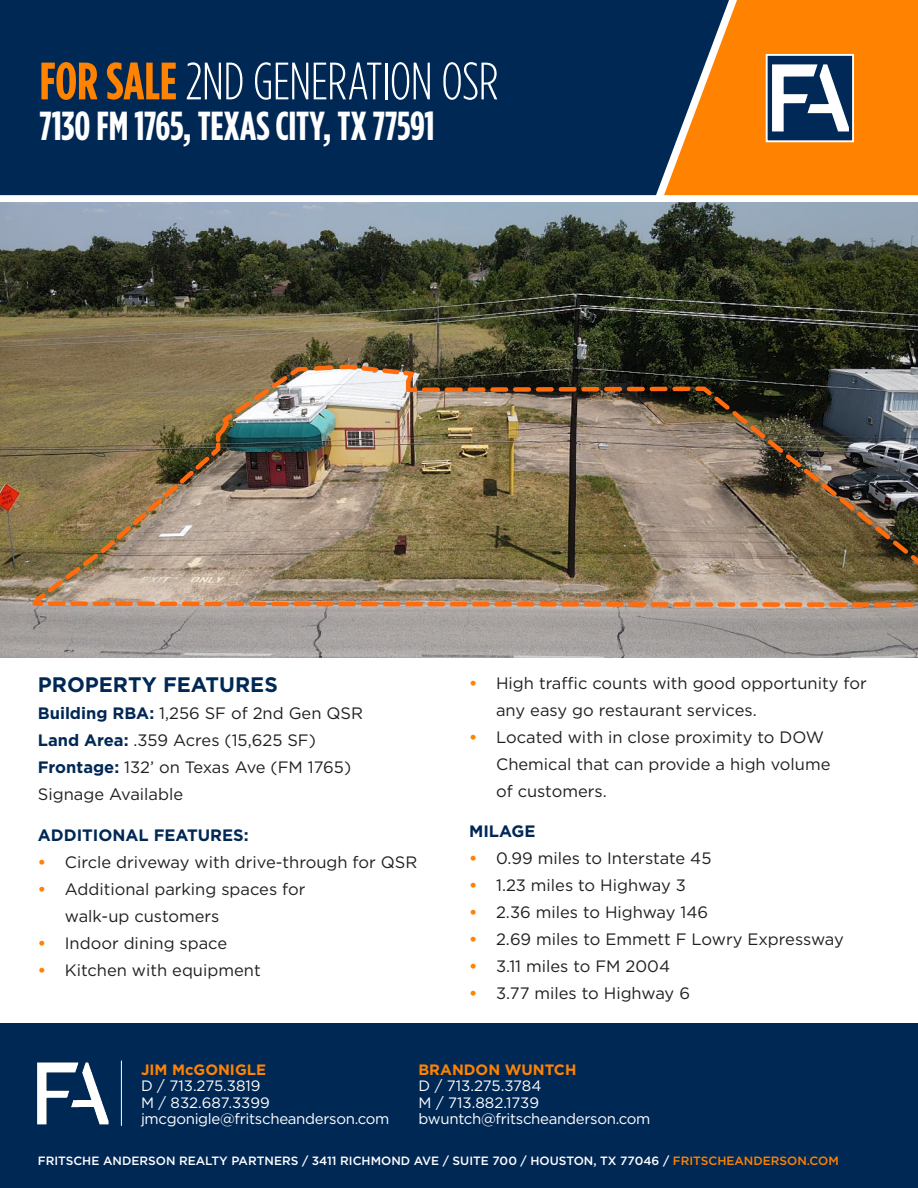
<style>
.page{position:relative;width:918px;height:1188px;background:#fff}
.page>*{position:absolute;margin:0;border:0;box-sizing:border-box;transform-origin:0 0}
.t1{font:300 52.5px "Gotham Condensed";letter-spacing:-.01em;color:#fff}
.t2{font:700 40.5px "Gotham Condensed";letter-spacing:-.01em;color:#fff}
.t3{font:700 21px "Gotham";color:#002855}
.t4{font:16.5px/27px "Gotham";color:#231f20}
.t5{font:700 16.5px "Gotham";color:#002855}
.t6{font:15px/16.5px "Gotham";letter-spacing:-.02em;color:#fff}
.t7{font:700 15px "Gotham";color:#ff8200}
.t8{font:500 12px "Gotham";color:#fff}
.s1{font-weight:700;color:#ff8200}
.s2{font-weight:700;color:#002855}
.s3{color:#ff8200}
</style>
<div class="page">
<div style="left:745px;top:0;width:173px;height:195px;background:#ff8200"></div>
<div style="left:0;top:1024px;width:918px;height:164px;background:#002855"></div>
<img style="left:38px;top:1062px;width:71px;height:62px">
<hr style="left:121px;top:1061px;width:1px;height:65px;background:#fff">
<div style="left:0;top:0;width:647px;height:195px;background:#002855"></div>
<svg style="left:647px;top:0;width:98px;height:203px;background:#8b6743"></svg>
<div style="left:766px;top:54px;width:88px;height:88px;background:#002957;border:2px solid #fff"></div>
<svg style="left:772px;top:64px;width:77px;height:68px"></svg>
<img style="left:0;top:203px;width:918px;height:454px">
<img style="left:26px;top:362px;width:892px;height:247px">
<h1 class="t1" style="left:40px;top:51px;width:461px"><span class="s1">FOR SALE</span> 2ND GENERATION OSR</h1>
<h2 class="t2" style="left:40px;top:103px;width:397px">7130 FM 1765, TEXAS CITY, TX 77591</h2>
<p class="t3" style="left:38px;top:671px;width:242px">PROPERTY FEATURES</p>
<p class="t4" style="left:38px;top:699px;width:327px"><span class="s2">Building RBA:</span> 1,256 SF of 2nd Gen QSR</p>
<p class="t4" style="left:38px;top:726px;width:280px"><span class="s2">Land Area:</span> .359 Acres (15,625 SF)</p>
<p class="t4" style="left:38px;top:753px;width:315px"><span class="s2">Frontage:</span> 132’ on Texas Ave (FM 1765)</p>
<p class="t4" style="left:38px;top:780px;width:147px">Signage Available</p>
<p class="t5" style="left:38px;top:824px;width:212px">ADDITIONAL FEATURES:</p>
<p class="t4" style="left:38px;top:848px;width:381px"><span class="s1">•</span> Circle driveway with drive-through for QSR</p>
<p class="t4" style="left:65px;top:875px;width:242px;text-indent:-27px"><span class="s1">•</span> Additional parking spaces for walk-up customers</p>
<p class="t4" style="left:38px;top:929px;width:191px"><span class="s1">•</span> Indoor dining space</p>
<p class="t4" style="left:38px;top:956px;width:224px"><span class="s1">•</span> Kitchen with equipment</p>
<p class="t4" style="left:496px;top:669px;width:372px;text-indent:-27px"><span class="s1">•</span> High traffic counts with good opportunity for any easy go restaurant services.</p>
<p class="t4" style="left:496px;top:723px;width:336px;text-indent:-27px"><span class="s1">•</span> Located with in close proximity to DOW<br>Chemical that can provide a high volume of customers.</p>
<p class="t5" style="left:469px;top:820px;width:68px">MILAGE</p>
<p class="t4" style="left:469px;top:844px;width:244px"><span class="s1">•</span> 0.99 miles to Interstate 45</p>
<p class="t4" style="left:469px;top:871px;width:218px"><span class="s1">•</span> 1.23 miles to Highway 3</p>
<p class="t4" style="left:469px;top:898px;width:241px"><span class="s1">•</span> 2.36 miles to Highway 146</p>
<p class="t4" style="left:469px;top:925px;width:376px"><span class="s1">•</span> 2.69 miles to Emmett F Lowry Expressway</p>
<p class="t4" style="left:469px;top:952px;width:203px"><span class="s1">•</span> 3.11 miles to FM 2004</p>
<p class="t4" style="left:469px;top:979px;width:222px"><span class="s1">•</span> 3.77 miles to Highway 6</p>
<p class="t7" style="left:141px;top:1059px;width:127px">JIM McGONIGLE</p>
<p class="t6" style="left:141px;top:1077px;width:250px">D / 713.275.3819<br>M / 832.687.3399 jmcgonigle@fritscheanderson.com</p>
<p class="t7" style="left:418px;top:1059px;width:159px">BRANDON WUNTCH</p>
<p class="t6" style="left:418px;top:1077px;width:233px">D / 713.275.3784<br>M / 713.882.1739 bwuntch@fritscheanderson.com</p>
<p class="t8" style="left:38px;top:1153px;width:803px">FRITSCHE ANDERSON REALTY PARTNERS / 3411 RICHMOND AVE / SUITE 700 / HOUSTON, TX 77046 / <span class="s3">FRITSCHEANDERSON.COM</span></p>
</div>
